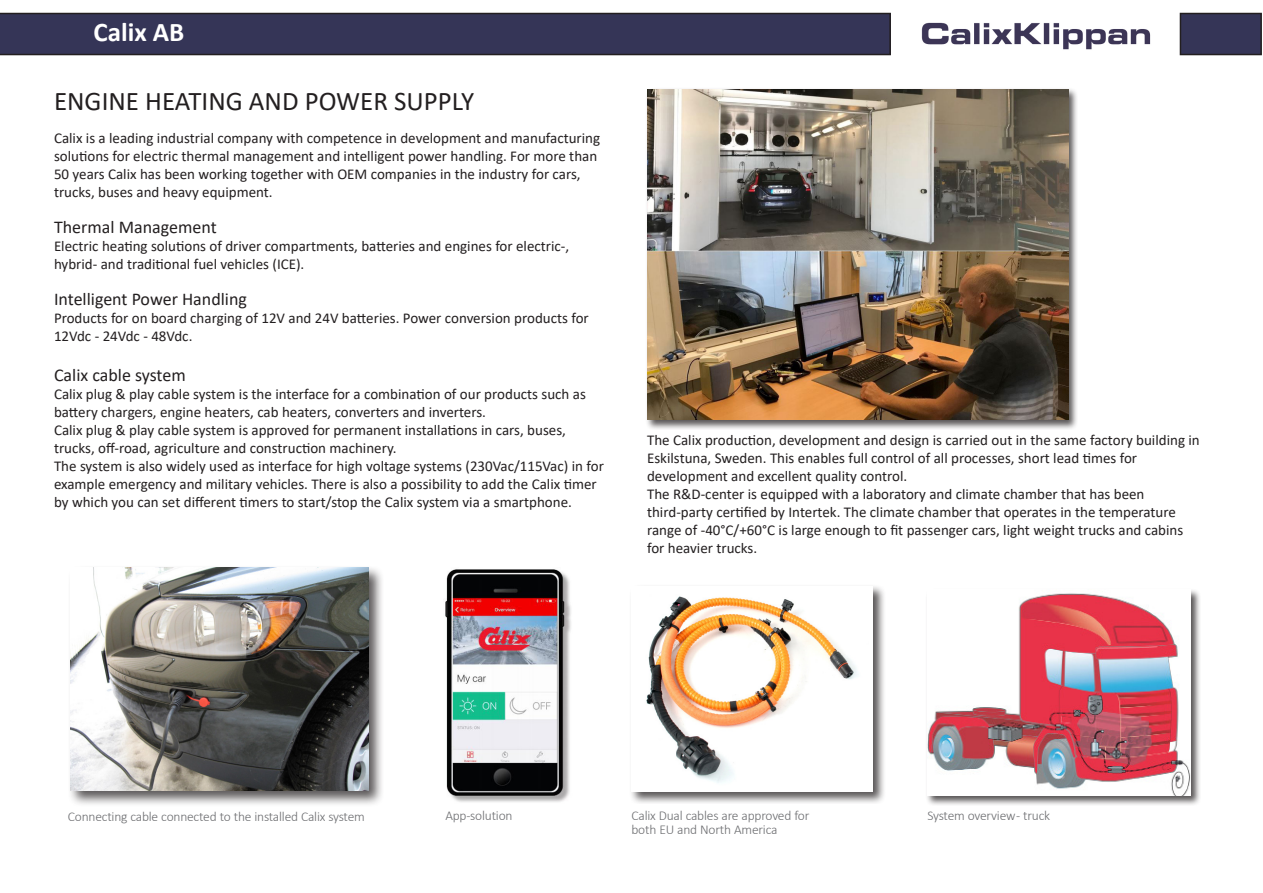
<style>
.page{position:relative;width:1263px;height:893px;background:#fff}
.page>*{position:absolute;margin:0;border:0;box-sizing:border-box;transform-origin:0 0}
.t1{font:27px "Calibri";color:#231f20}
.t2{font:700 27px "Calibri";color:#fff}
.t3{font:18px "Calibri";color:#231f20}
.t4{font:15px/18px "Calibri";color:#231f20}
.Bildtext{font:300 13.5px "Calibri";letter-spacing:-.015em;color:#6c6d70}
</style>
<div class="page">
<div style="left:68px;top:565px;width:317px;height:242px;background:#231f20;opacity:.75"></div>
<img style="left:71px;top:568px;width:297px;height:223px">
<div style="left:629px;top:585px;width:257px;height:219px;background:#231f20;opacity:.75"></div>
<img style="left:631px;top:587px;width:242px;height:204px">
<div style="left:925px;top:588px;width:276px;height:218px;background:#231f20;opacity:.75"></div>
<img style="left:927px;top:590px;width:264px;height:205px">
<div style="left:645px;top:87px;width:434px;height:343px;background:#231f20;opacity:.75"></div>
<img style="left:647px;top:89px;width:421px;height:331px">
<div style="left:1180px;top:14px;width:81px;height:41px;background:#353557"></div>
<div style="left:1180px;top:13px;width:82px;height:42px;border:2px solid #231f20"></div>
<svg style="left:0;top:13px;width:891px;height:42px;background:#333353"></svg>
<img style="left:921px;top:22px;width:230px;height:28px">
<img style="left:445px;top:569px;width:126px;height:233px">
<p class="t2" style="left:94px;top:13px;width:92px">Calix AB</p>
<p class="t1" style="left:54px;top:82px;width:422px">ENGINE HEATING AND POWER SUPPLY</p>
<p class="t4" style="left:54px;top:129px;width:548px">Calix is a leading industrial company with competence in development and manufacturing solutions for electric thermal management and intelligent power handling. For more than 50 years Calix has been working together with OEM companies in the industry for cars, trucks, buses and heavy equipment.</p>
<p class="t3" style="left:54px;top:215px;width:164px">Thermal Management</p>
<p class="t4" style="left:54px;top:237px;width:517px">Electric heating solutions of driver compartments, batteries and engines for electric-,</p>
<p class="t4" style="left:54px;top:255px;width:252px">hybrid- and traditional fuel vehicles (ICE).</p>
<p class="t3" style="left:54px;top:287px;width:194px">Intelligent Power Handling</p>
<p class="t4" style="left:54px;top:309px;width:536px">Products for on board charging of 12V and 24V batteries. Power conversion products for<br>12Vdc - 24Vdc - 48Vdc.</p>
<p class="t3" style="left:54px;top:362px;width:133px">Calix cable system</p>
<p class="t4" style="left:54px;top:384px;width:533px">Calix plug &amp; play cable system is the interface for a combination of our products such as battery chargers, engine heaters, cab heaters, converters and inverters.</p>
<p class="t4" style="left:54px;top:420px;width:513px">Calix plug &amp; play cable system is approved for permanent installations in cars, buses, trucks, off-road, agriculture and construction machinery.</p>
<p class="t4" style="left:54px;top:456px;width:551px">The system is also widely used as interface for high voltage systems (230Vac/115Vac) in for example emergency and military vehicles. There is also a possibility to add the Calix timer by which you can set different timers to start/stop the Calix system via a smartphone.</p>
<p class="t4" style="left:647px;top:431px;width:554px">The Calix production, development and design is carried out in the same factory building in<br>Eskilstuna, Sweden. This enables full control of all processes, short lead times for</p>
<p class="t4" style="left:647px;top:467px;width:262px">development and excellent quality control.</p>
<p class="t4" style="left:647px;top:485px;width:538px">The R&amp;D-center is equipped with a laboratory and climate chamber that has been third-party certified by Intertek. The climate chamber that operates in the temperature range of -40°C/+60°C is large enough to fit passenger cars, light weight trucks and cabins for heavier trucks.</p>
<p class="Bildtext" style="left:631px;top:807px;width:179px">Calix Dual cables are approved for</p>
<p class="Bildtext" style="left:631px;top:821px;width:147px">both EU and North America</p>
<p class="Bildtext" style="left:445px;top:807px;width:69px">App-solution</p>
<p class="Bildtext" style="left:68px;top:808px;width:298px">Connecting cable connected to the installed Calix system</p>
<p class="Bildtext" style="left:927px;top:807px;width:124px">System overview - truck</p>
</div>
